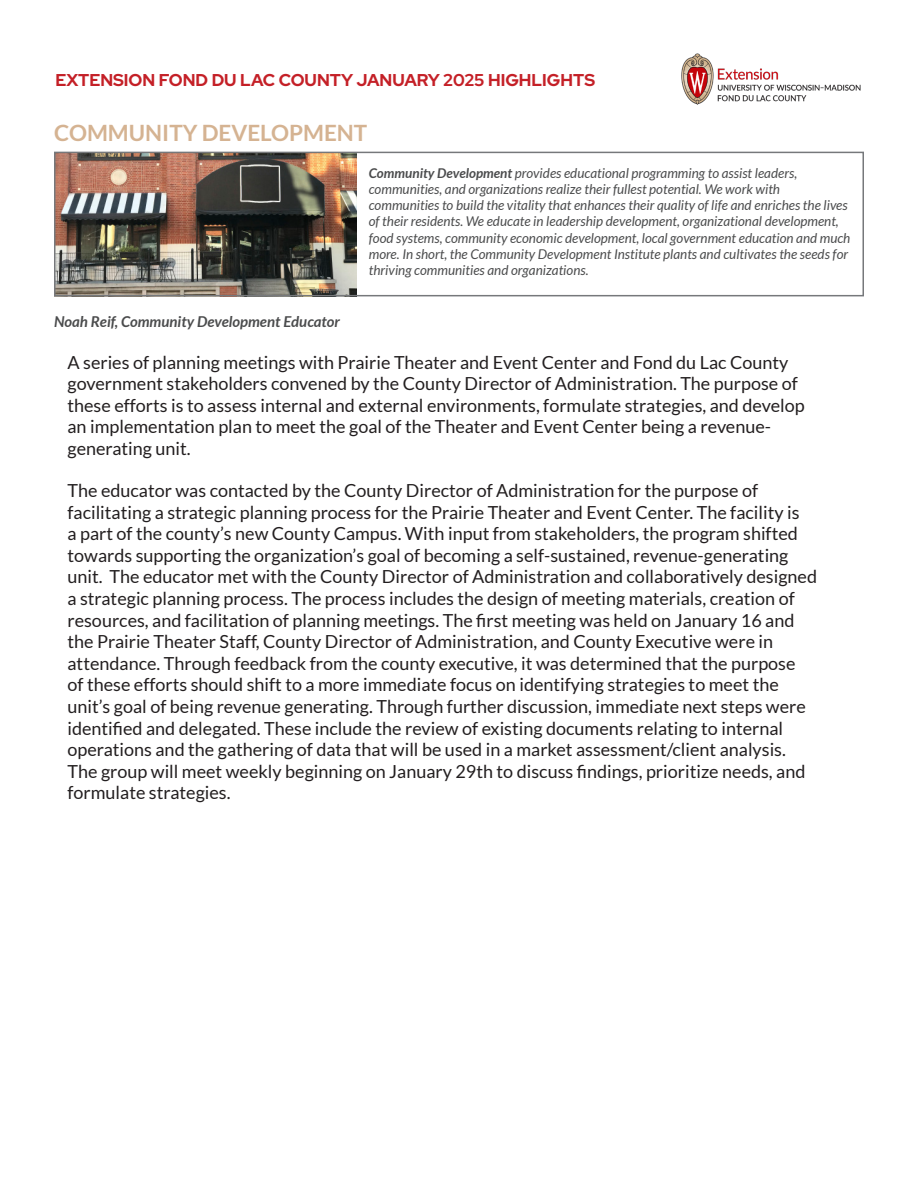
<style>
.page{position:relative;width:918px;height:1188px;background:#fff}
.page>*{position:absolute;margin:0;border:0;box-sizing:border-box;transform-origin:0 0}
.t1{font:700 22.5px "Lato";color:#d5b392}
.t2{font:18px/21.6px "Lato";color:#231f20}
.t3{font:700 17.1px "Red Hat Display";color:#c42027}
.t4{font:italic 700 15px "Lato";color:#4b4c4d}
.t5{font:italic 13.5px/16.2px "Lato";color:#4b4c4d}
.s1{font-weight:700}
</style>
<div class="page">
<img style="left:57px;top:155px;width:299px;height:138px">
<div style="left:54px;top:152px;width:810px;height:144px;border:2px solid #76787b"></div>
<img style="left:681px;top:54px;width:180px;height:51px">
<p class="t3" style="left:55px;top:69px;width:541px">EXTENSION FOND DU LAC COUNTY JANUARY 2025 HIGHLIGHTS</p>
<p class="t1" style="left:54px;top:120px;width:315px">COMMUNITY DEVELOPMENT</p>
<p class="t5" style="left:369px;top:165px;width:483px"><span class="s1">Community Development</span> provides educational programming to assist leaders, communities, and organizations realize their fullest potential. We work with communities to build the vitality that enhances their quality of life and enriches the lives of their residents. We educate in leadership development, organizational development, food systems, community economic development, local government education and much more. In short, the Community Development Institute plants and cultivates the seeds for thriving communities and organizations.</p>
<p class="t4" style="left:54px;top:313px;width:288px">Noah Reif, Community Development Educator</p>
<p class="t2" style="left:68px;top:351px;width:739px">A series of planning meetings with Prairie Theater and Event Center and Fond du Lac County government stakeholders convened by the County Director of Administration. The purpose of these efforts is to assess internal and external environments, formulate strategies, and develop an implementation plan to meet the goal of the Theater and Event Center being a revenue&shy;generating unit.</p>
<p class="t2" style="left:68px;top:480px;width:751px">The educator was contacted by the County Director of Administration for the purpose of facilitating a strategic planning process for the Prairie Theater and Event Center. The facility is<br>a part of the county’s new County Campus. With input from stakeholders, the program shifted towards supporting the organization’s goal of becoming a self-sustained, revenue-generating unit. The educator met with the County Director of Administration and collaboratively designed a strategic planning process. The process includes the design of meeting materials, creation of resources, and facilitation of planning meetings. The first meeting was held on January 16 and the Prairie Theater Staff, County Director of Administration, and County Executive were in attendance. Through feedback from the county executive, it was determined that the purpose<br>of these efforts should shift to a more immediate focus on identifying strategies to meet the unit’s goal of being revenue generating. Through further discussion, immediate next steps were identified and delegated. These include the review of existing documents relating to internal operations and the gathering of data that will be used in a market assessment/client analysis.<br>The group will meet weekly beginning on January 29th to discuss findings, prioritize needs, and formulate strategies.</p>
</div>
